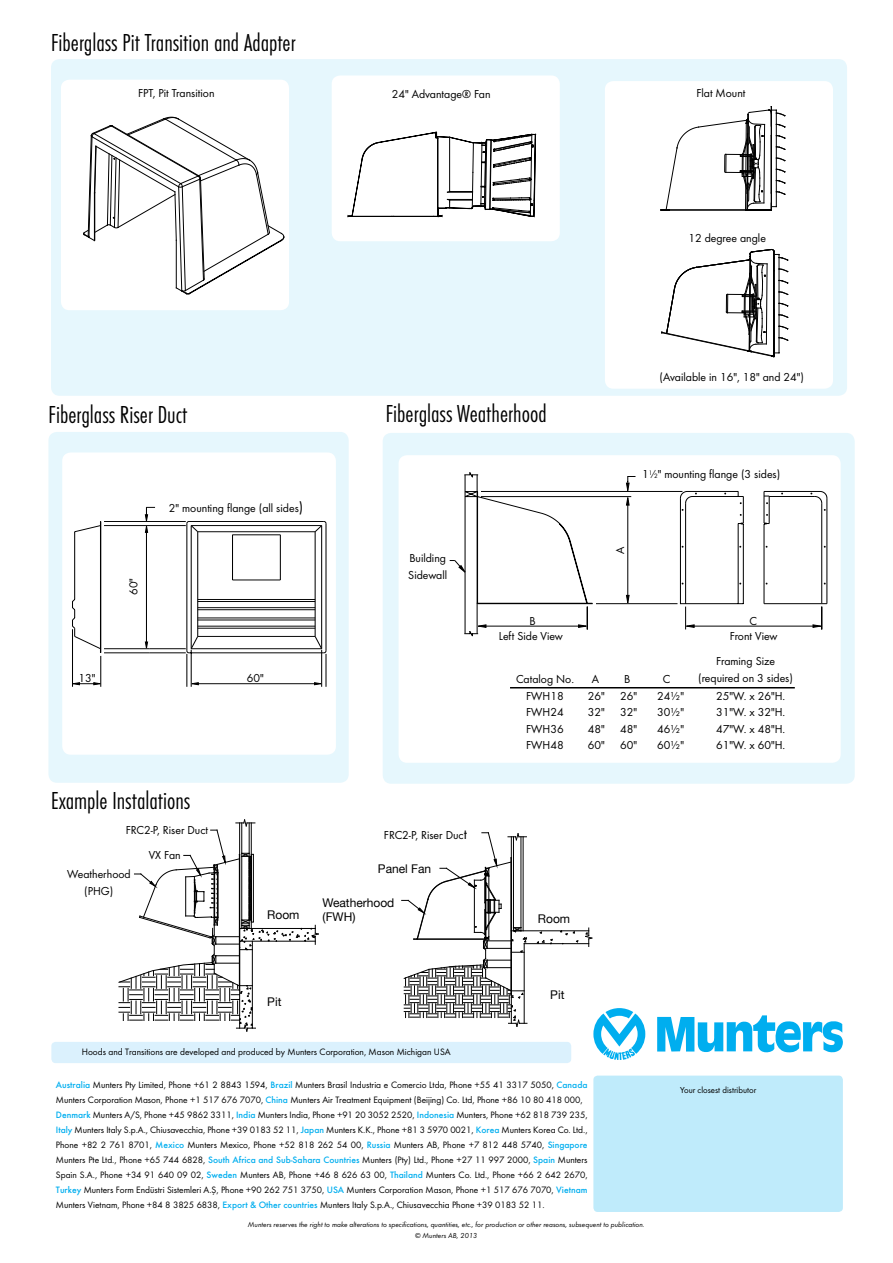
<style>
.page{position:relative;width:893px;height:1263px;background:#fff}
.page>*{position:absolute;margin:0;border:0;box-sizing:border-box;transform-origin:0 0}
.t1{font:300 25.5px "Futura Con";color:#000}
.t2{font:12px/16.5px "Futura Boo";color:#000;text-align:justify}
.t3{font:12px/14.4px "Helvetica Neue";color:#000}
.t4{font:9.6px/15px "Futura Boo";color:#000}
.t5{font:9px "Futura Boo";color:#000}
.t6{font:7.5px/10.8px "Futura Boo Obl";color:#000;text-align:center}
.s1{font-size:15px}
.s2{font-size:6.6px}
.s3{font-family:"Futura";font-weight:500;color:#00aeef}
</style>
<div class="page">
<div style="left:383px;top:433px;width:472px;height:351px;background:#e6f7fd;border-radius:9px"></div>
<div style="left:51px;top:59px;width:796px;height:337px;background:#e6f7fd;border-radius:9px"></div>
<div style="left:593px;top:1075px;width:250px;height:137px;background:#bfebfb;border-radius:4px"></div>
<svg style="left:657px;top:1015px;width:186px;height:38px"></svg>
<svg style="left:593px;top:1008px;width:52px;height:52px"></svg>
<div style="left:332px;top:75px;width:228px;height:166px;background:#fff;border-radius:9px"></div>
<svg style="left:348px;top:132px;width:188px;height:85px"></svg>
<div style="left:61px;top:80px;width:228px;height:230px;background:#fff;border-radius:9px"></div>
<svg style="left:83px;top:117px;width:202px;height:178px"></svg>
<div style="left:605px;top:81px;width:228px;height:308px;background:#fff;border-radius:9px"></div>
<svg style="left:661px;top:249px;width:128px;height:108px"></svg>
<svg style="left:661px;top:106px;width:125px;height:105px"></svg>
<div style="left:48px;top:432px;width:301px;height:351px;background:#e6f7fd;border-radius:9px"></div>
<div style="left:62px;top:452px;width:274px;height:303px;background:#fff;border-radius:9px"></div>
<div style="left:399px;top:455px;width:442px;height:308px;background:#fff;border-radius:9px"></div>
<svg style="left:72px;top:507px;width:255px;height:180px"></svg>
<svg style="left:449px;top:472px;width:379px;height:165px"></svg>
<hr style="left:510px;top:687px;width:285px;height:1px;background:#000">
<svg style="left:537px;top:940px;width:7px;height:3px"></svg>
<svg style="left:560px;top:931px;width:19px;height:12px"></svg>
<hr style="left:511px;top:930px;width:78px;height:1px;background:#000">
<hr style="left:524px;top:943px;width:65px;height:1px;background:#000">
<svg style="left:585px;top:928px;width:8px;height:18px"></svg>
<svg style="left:402px;top:832px;width:125px;height:195px"></svg>
<svg style="left:118px;top:819px;width:201px;height:213px"></svg>
<div style="left:51px;top:1042px;width:520px;height:21px;background:#dbf1fd;border-radius:4px"></div>
<h1 class="t1" style="left:51px;top:27px;width:246px">Fiberglass Pit Transition and Adapter</h1>
<p class="t2" style="left:138px;top:85px;width:78px">FPT, Pit Transition</p>
<p class="t2" style="left:392px;top:86px;width:100px">24" Advantage® Fan</p>
<p class="t2" style="left:696px;top:85px;width:51px">Flat Mount</p>
<p class="t2" style="left:688px;top:229px;width:79px">12 degree angle</p>
<h1 class="t1" style="left:48px;top:400px;width:140px">Fiberglass Riser Duct</h1>
<p class="t2" style="left:79px;top:670px;width:18px">13"</p>
<p class="t2" style="left:125px;top:595px;width:18px;rotate:-90deg">60"</p>
<p class="t2" style="left:169px;top:500px;width:136px">2" mounting flange (all sides<span class="s1">)</span></p>
<p class="t2" style="left:247px;top:670px;width:18px">60"</p>
<h1 class="t1" style="left:51px;top:786px;width:141px">Example Instalations</h1>
<p class="t2" style="left:126px;top:817px;width:84px;line-height:25.3px;text-align:center">FRC2-P, Riser Duct<br>VX Fan</p>
<p class="t2" style="left:67px;top:866px;width:65px;text-align:center">Weatherhood (PHG)</p>
<p class="t3" style="left:267px;top:908px;width:34px">Room</p>
<h1 class="t1" style="left:386px;top:399px;width:162px">Fiberglass Weatherhood</h1>
<p class="t2" style="left:408px;top:550px;width:40px">Building<br>Sidewall</p>
<p class="t2" style="left:529px;top:613px;width:8px">B</p>
<p class="t2" style="left:499px;top:628px;width:66px">Left Side View</p>
<p class="t2" style="left:659px;top:368px;width:146px">(Available in 16", 18" and 24")</p>
<p class="t2" style="left:642px;top:466px;width:140px">1<sup>1</sup>⁄<span class="s2">2</span>" mounting flange (3 sides)</p>
<p class="t2" style="left:612px;top:554px;width:9px;rotate:-90deg">A</p>
<p class="t2" style="left:750px;top:612px;width:9px">C</p>
<p class="t2" style="left:730px;top:627px;width:49px">Front View</p>
<p class="t2" style="left:384px;top:826px;width:84px">FRC2-P, Riser Duc<span class="s1">t</span></p>
<p class="t3" style="left:378px;top:862px;width:55px">Panel Fan</p>
<p class="t3" style="left:323px;top:895px;width:73px">Weatherhood (FWH)</p>
<p class="t2" style="left:516px;top:671px;width:60px">Catalog No.</p>
<p class="t2" style="left:592px;top:671px;width:9px">A</p>
<p class="t2" style="left:624px;top:671px;width:8px">B</p>
<p class="t2" style="left:663px;top:671px;width:9px">C</p>
<p class="t2" style="left:526px;top:687px;width:39px">FWH18<br>FWH24<br>FWH36<br>FWH48</p>
<p class="t2" style="left:588px;top:687px;width:18px">26" 32" 48" 60"</p>
<p class="t2" style="left:620px;top:687px;width:18px">26" 32" 48" 60"</p>
<p class="t2" style="left:657px;top:687px;width:28px">24½" 30½" 46½" 60½"</p>
<p class="t2" style="left:698px;top:653px;width:96px;text-align:center">Framing Size (required on 3 sides)</p>
<p class="t2" style="left:716px;top:687px;width:71px">25"W. x 26"H.<br>31"W. x 32"H.<br>47"W. x 48"H.<br>61"W. x 60"H.</p>
<p class="t3" style="left:538px;top:911px;width:34px">Room</p>
<p class="t3" style="left:267px;top:994px;width:16px">Pit</p>
<p class="t3" style="left:550px;top:988px;width:16px">Pit</p>
<p class="t4" style="left:82px;top:1044px;width:370px">Hoods and Transitions are developed and produced by Munters Corporation, Mason Michigan USA</p>
<p class="t4" style="left:56px;top:1077px;width:533px"><span class="s3">Australia</span> Munters Pty Limited, Phone +61 2 8843 1594, <span class="s3">Brazil</span> Munters Brasil Industria e Comercio Ltda, Phone +55 41 3317 5050, <span class="s3">Canada </span>Munters Corporation Mason, Phone +1 517 676 7070, <span class="s3">China</span> Munters Air Treatment Equipment (Beijing) Co. Ltd, Phone +86 10 80 418 000, <span class="s3">Denmark</span> Munters A/S, Phone +45 9862 3311, <span class="s3">India</span> Munters India, Phone +91 20 3052 2520, <span class="s3">Indonesia</span> Munters, Phone +62 818 739 235, <span class="s3">Italy</span> Munters Italy S.p.A., Chiusavecchia, Phone +39 0183 52 11, <span class="s3">Japan</span> Munters K.K., Phone +81 3 5970 0021, <span class="s3">Korea</span> Munters Korea Co. Ltd., Phone +82 2 761 8701, <span class="s3">Mexico</span> Munters Mexico, Phone +52 818 262 54 00, <span class="s3">Russia</span> Munters AB, Phone +7 812 448 5740, <span class="s3">Singapore </span>Munters Pte Ltd., Phone +65 744 6828, <span class="s3">South Africa and Sub-Sahara Countries</span> Munters (Pty) Ltd., Phone +27 11 997 2000, <span class="s3">Spain</span> Munters Spain S.A., Phone +34 91 640 09 02, <span class="s3">Sweden</span> Munters AB, Phone +46 8 626 63 00, <span class="s3">Thailand</span> Munters Co. Ltd., Phone +66 2 642 2670, <span class="s3">Turkey</span> Munters Form Endüstri Sistemleri A.Ş, Phone +90 262 751 3750, <span class="s3">USA</span> Munters Corporation Mason, Phone +1 517 676 7070, <span class="s3">Vietnam </span>Munters Vietnam, Phone +84 8 3825 6838, <span class="s3">Export &amp; Other countries</span> Munters Italy S.p.A., Chiusavecchia Phone +39 0183 52 11.</p>
<p class="t6" style="left:248px;top:1219px;width:398px">Munters reserves the right to make alterations to specifications, quantities, etc., for production or other reasons, subsequent to publication. © Munters AB, 2013</p>
<p class="t5" style="left:680px;top:1084px;width:78px">Your closest distributor</p>
</div>
